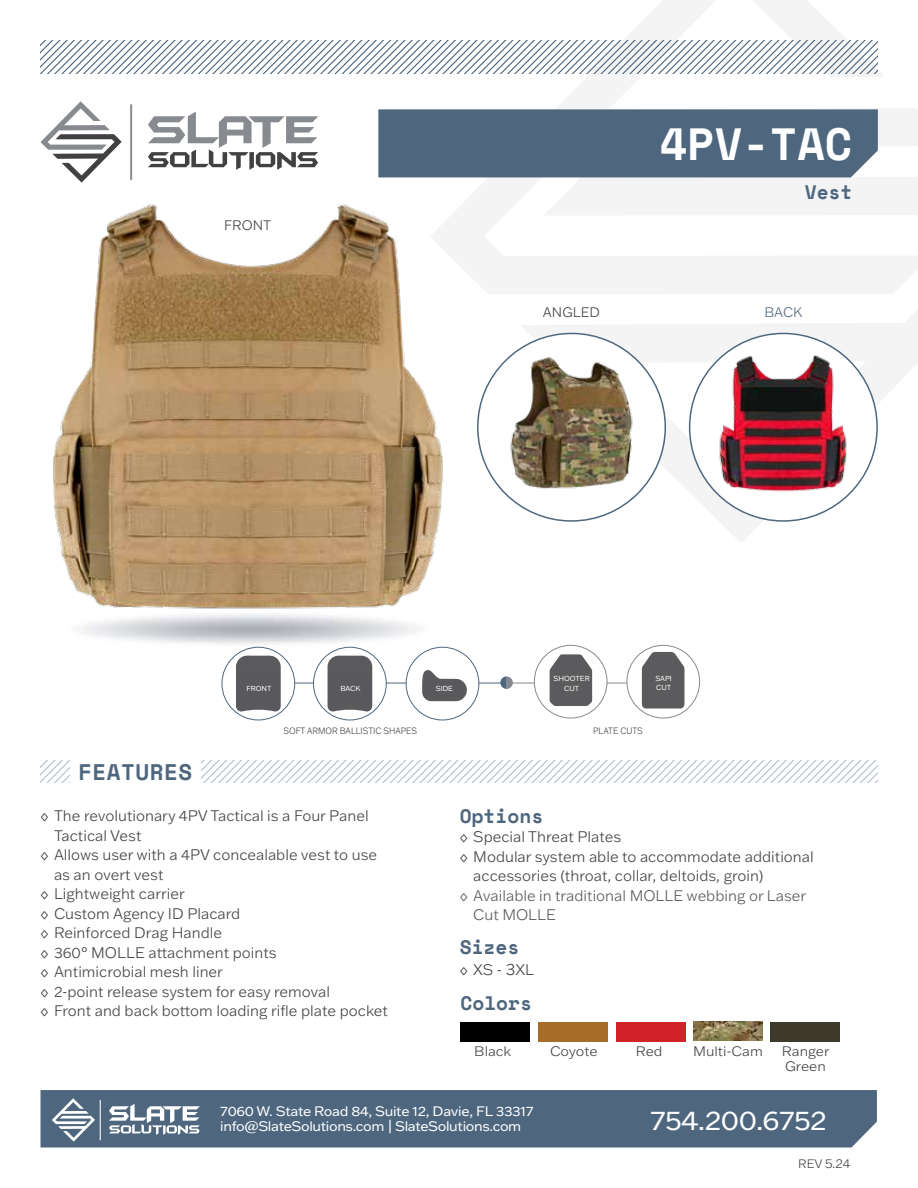
<style>
.page{position:relative;width:918px;height:1188px;background:#fff}
.page>*{position:absolute;margin:0;border:0;box-sizing:border-box;transform-origin:0 0}
.t1{font:700 45px "Space Mono";color:#fff}
.t2{font:27px "Franklin Gothic ATF";letter-spacing:-.015em;color:#fff;scale:1.05 1}
.t3{font:700 22.5px "Space Mono";letter-spacing:.025em;color:#4e677f}
.t4{font:700 19.5px "Space Mono";color:#4e677f}
.t5{font:300 15px "Franklin Gothic ATF";color:#434043}
.t6{font:300 15px/19.5px "Franklin Gothic ATF";color:#59595c}
.t7{font:13.5px/15px "Franklin Gothic ATF";letter-spacing:-.025em;color:#fff;scale:1.05 1}
.t8{font:300 13.5px/15px "Franklin Gothic ATF";color:#434043;scale:1.05 1}
.t9{font:300 13.5px "Franklin Gothic ATF";color:#434043}
.t10{font:300 13.5px "Franklin Gothic ATF";color:#4e677f}
.t11{font:300 12px "Franklin Gothic ATF";color:#434043}
.t12{font:11.25px "Franklin Gothic ATF";color:#fff}
.t13{font:10.65px "Franklin Gothic ATF";color:#fff}
.t14{font:300 9px "Franklin Gothic ATF";color:#434043;scale:.9 1}
.t15{font:7.2px/9.1px "Franklin Gothic ATF";letter-spacing:-.01em;color:#fff;text-align:center}
.s1{font-size:16.5px}
</style>
<div class="page">
<svg style="left:522px;top:310px;width:396px;height:232px"></svg>
<svg style="left:430px;top:0;width:488px;height:294px"></svg>
<div style="left:40px;top:1090px;width:837px;height:58px;background:#4e677f"></div>
<svg style="left:52px;top:1098px;width:43px;height:44px"></svg>
<hr style="left:100px;top:1100px;width:1px;height:40px;background:#fff">
<svg style="left:109px;top:1104px;width:91px;height:31px"></svg>
<img style="left:83px;top:616px;width:364px;height:44px">
<svg style="left:41px;top:101px;width:81px;height:82px"></svg>
<hr style="left:130px;top:104px;width:2px;height:76px;background:#878a8f">
<svg style="left:148px;top:112px;width:170px;height:58px"></svg>
<div style="left:378px;top:109px;width:500px;height:68px;background:#4e677f"></div>
<img style="left:53px;top:196px;width:401px;height:420px">
<svg style="left:41px;top:761px;width:837px;height:21px"></svg>
<div style="left:71px;top:755px;width:130px;height:32px;background:#fff"></div>
<svg style="left:478px;top:333px;width:187px;height:188px"></svg>
<img style="left:486px;top:342px;width:171px;height:171px">
<svg style="left:690px;top:333px;width:187px;height:188px"></svg>
<img style="left:698px;top:342px;width:171px;height:171px">
<hr style="left:511px;top:683px;width:116px;height:1px;background:#878a8f">
<div style="left:534px;top:645px;width:73px;height:73px;background:#fff;border-radius:50%"></div>
<div style="left:534px;top:645px;width:73px;height:73px;border:1px solid #878a8f;border-radius:50%"></div>
<svg style="left:550px;top:654px;width:42px;height:52px;background:#69686a"></svg>
<svg style="left:627px;top:645px;width:73px;height:73px"></svg>
<div style="left:627px;top:645px;width:73px;height:73px;border:1px solid #878a8f;border-radius:50%"></div>
<svg style="left:642px;top:652px;width:42px;height:56px;background:#666567"></svg>
<svg style="left:500px;top:676px;width:13px;height:13px"></svg>
<hr style="left:295px;top:683px;width:208px;height:1px;background:#4e677f">
<div style="left:222px;top:647px;width:73px;height:73px;background:#fff;border-radius:50%"></div>
<svg style="left:236px;top:656px;width:45px;height:56px"></svg>
<div style="left:222px;top:647px;width:73px;height:73px;border:1px solid #4e677f;border-radius:50%"></div>
<div style="left:314px;top:647px;width:72px;height:73px;background:#fff;border-radius:50%"></div>
<svg style="left:328px;top:656px;width:44px;height:56px"></svg>
<div style="left:313px;top:647px;width:74px;height:73px;border:1px solid #4e677f;border-radius:50%"></div>
<div style="left:406px;top:647px;width:73px;height:73px;background:#fff;border-radius:50%"></div>
<svg style="left:422px;top:670px;width:45px;height:31px"></svg>
<div style="left:406px;top:647px;width:73px;height:73px;border:1px solid #4e677f;border-radius:50%"></div>
<div style="left:460px;top:1022px;width:70px;height:19px;background:#000"></div>
<div style="left:538px;top:1022px;width:69px;height:19px;background:#a76c28"></div>
<div style="left:616px;top:1022px;width:69px;height:19px;background:#d2232a"></div>
<div style="left:771px;top:1022px;width:69px;height:19px;background:#3d3a2b"></div>
<img style="left:693px;top:1022px;width:69px;height:19px">
<svg style="left:40px;top:40px;width:838px;height:33px"></svg>
<div style="left:237px;top:678px;width:43px;height:28px;background:#59585d"></div>
<div style="left:329px;top:679px;width:42px;height:26px;background:#59585d"></div>
<div style="left:425px;top:682px;width:38px;height:14px;background:#59585d"></div>
<p class="t9" style="left:224px;top:216px;width:49px">FRONT</p>
<h1 class="t1" style="left:660px;top:109px;width:194px">4PV-TAC</h1>
<h3 class="t4" style="left:805px;top:177px;width:49px">Vest</h3>
<p class="t9" style="left:543px;top:304px;width:59px">ANGLED</p>
<p class="t10" style="left:765px;top:304px;width:39px">BACK</p>
<p class="t15" style="left:553px;top:674px;width:38px">SHOOTER<br>CUT</p>
<p class="t15" style="left:655px;top:674px;width:18px">SAPI</p>
<p class="t13" style="left:240px;top:677px;width:39px">FRONT</p>
<p class="t13" style="left:335px;top:677px;width:32px">BACK</p>
<p class="t12" style="left:431px;top:682px;width:29px">SIDE</p>
<p class="t15" style="left:656px;top:683px;width:17px">CUT</p>
<p class="t15" style="left:247px;top:684px;width:27px">FRONT</p>
<p class="t15" style="left:341px;top:684px;width:21px">BACK</p>
<p class="t15" style="left:436px;top:684px;width:19px">SIDE</p>
<p class="t14" style="left:284px;top:725px;width:150px">SOFT ARMOR BALLISTIC SHAPES</p>
<p class="t14" style="left:593px;top:725px;width:57px">PLATE CUTS</p>
<h3 class="t3" style="left:78px;top:754px;width:116px">FEATURES</h3>
<p class="t5" style="left:40px;top:806px;width:330px">◊ The revolutionary 4PV Tactical is a Four Panel</p>
<p class="t5" style="left:54px;top:825px;width:89px">Tactical Vest</p>
<p class="t5" style="left:40px;top:845px;width:338px">◊ Allows user with a 4PV concealable vest to use</p>
<p class="t5" style="left:54px;top:864px;width:111px">as an overt vest</p>
<p class="t5" style="left:40px;top:884px;width:146px">◊ Lightweight carrier</p>
<p class="t5" style="left:40px;top:903px;width:201px">◊ Custom Agency ID Placard</p>
<p class="t5" style="left:40px;top:923px;width:183px">◊ Reinforced Drag Handle</p>
<p class="t5" style="left:40px;top:942px;width:238px">◊ 360° MOLLE attachment points</p>
<p class="t5" style="left:40px;top:962px;width:184px">◊ Antimicrobial mesh liner</p>
<p class="t5" style="left:40px;top:981px;width:291px">◊ 2-point release system for easy removal</p>
<p class="t5" style="left:40px;top:1001px;width:349px">◊ Front and back bottom loading rifle plate pocket</p>
<h3 class="t4" style="left:460px;top:801px;width:85px">Options</h3>
<p class="t5" style="left:460px;top:827px;width:163px">◊ Special Threat Plates</p>
<p class="t5" style="left:460px;top:846px;width:356px">◊ Modular system able to accommodate additional</p>
<p class="t5" style="left:473px;top:866px;width:292px">accessories (throat, collar, deltoids, groin)</p>
<p class="t6" style="left:473px;top:885px;width:335px;text-indent:-14px">◊ Available in traditional MOLLE webbing or Laser<br>Cut MOLLE</p>
<h3 class="t4" style="left:460px;top:932px;width:61px">Sizes</h3>
<p class="t5" style="left:460px;top:959px;width:76px">◊ XS - <span class="s1">3</span>XL</p>
<h3 class="t4" style="left:460px;top:988px;width:73px">Colors</h3>
<p class="t8" style="left:474px;top:1043px;width:37px">Black</p>
<p class="t8" style="left:550px;top:1043px;width:47px">Coyote</p>
<p class="t8" style="left:636px;top:1043px;width:27px">Red</p>
<p class="t8" style="left:693px;top:1043px;width:68px">Multi-Cam</p>
<p class="t8" style="left:782px;top:1043px;width:47px">Ranger<br>Green</p>
<p class="t7" style="left:220px;top:1103px;width:300px">7060 W. State Road 84, Suite 12, Davie, FL 33317 info@SlateSolutions.com | SlateSolutions.com</p>
<h2 class="t2" style="left:650px;top:1103px;width:170px">754.200.6752</h2>
<p class="t11" style="left:798px;top:1155px;width:54px">REV 5.24</p>
</div>
